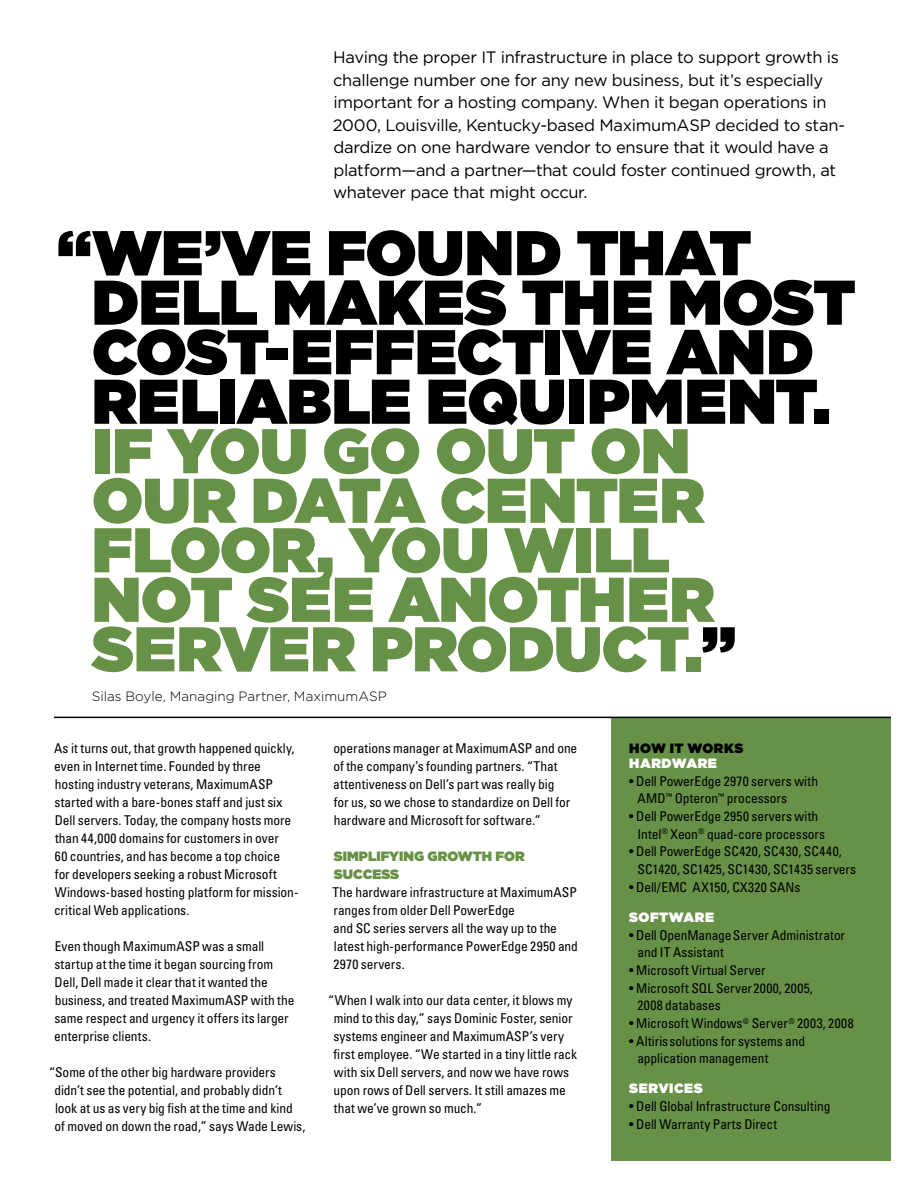
<style>
.page{position:relative;width:918px;height:1188px;background:#fff}
.page>*{position:absolute;margin:0;border:0;box-sizing:border-box;transform-origin:0 0}
.t1{font:900 63px/49.5px "Gotham";letter-spacing:-.005em;color:#000}
.t2{font:900 63px "Gotham";letter-spacing:.01em;color:#679146}
.t3{font:16.5px/22.5px "Gotham";letter-spacing:-.02em;color:#000}
.t4{font:condensed 13.5px/18px "Univers";letter-spacing:-.005em;color:#000}
.t5{font:300 13.5px "Gotham";color:#000}
.t6{font:900 13.5px/18px "Gotham";color:#679146}
.t7{font:900 13.5px "Gotham";letter-spacing:.035em;color:#fff}
.t8{font:condensed 13.5px "Univers";letter-spacing:.015em;color:#000}
.t9{font:900 13.5px "Gotham";color:#000}
.s1{color:#000}
</style>
<div class="page">
<div style="left:612px;top:718px;width:279px;height:443px;background:#679146"></div>
<hr style="left:54px;top:717px;width:837px;height:1px;background:#000">
<p class="t3" style="left:333px;top:46px;width:514px">Having the proper IT infrastructure in place to support growth is challenge number one for any new business, but it’s especially important for a hosting company. When it began operations in 2000, Louisville, Kentucky-based MaximumASP decided to stan&shy;dardize on one hardware vendor to ensure that it would have a platform—and a partner—that could foster continued growth, at whatever pace that might occur.</p>
<h1 class="t1" style="left:57px;top:227px;width:317px">“WE’VE FOUN</h1>
<h1 class="t1" style="left:92px;top:227px;width:764px;text-indent:423px">D THAT<br>DELL MAKES TH E MOST<br>COST-EFFECTIVE AN D<br>RELIABL</h1>
<h1 class="t1" style="left:369px;top:375px;width:191px">E EQUIPM</h1>
<h1 class="t1" style="left:685px;top:375px;width:147px">ENT.</h1>
<h1 class="t2" style="left:92px;top:415px;width:123px">IF YOU</h1>
<h1 class="t2" style="left:323px;top:415px;width:160px">GO OUT</h1>
<h1 class="t2" style="left:590px;top:415px;width:49px">ON</h1>
<h1 class="t2" style="left:92px;top:464px;width:49px">OUR</h1>
<h1 class="t2" style="left:251px;top:464px;width:89px">DATA</h1>
<h1 class="t2" style="left:440px;top:464px;width:264px">CENTER</h1>
<h1 class="t2" style="left:92px;top:514px;width:46px">FLOOR</h1>
<h1 class="t2" style="left:316px;top:514px;width:80px">, YOU</h1>
<h1 class="t2" style="left:504px;top:514px;width:43px">WILL</h1>
<h1 class="t2" style="left:92px;top:563px;width:47px">NOT</h1>
<h1 class="t2" style="left:248px;top:563px;width:190px">SEE ANOTH</h1>
<h1 class="t2" style="left:627px;top:563px;width:87px">ER</h1>
<h1 class="t2" style="left:92px;top:613px;width:324px">SERVER PRO</h1>
<h1 class="t2" style="left:507px;top:613px;width:92px">DUCT</h1>
<h1 class="t2" style="left:684px;top:613px;width:53px">.<span class="s1">”</span></h1>
<p class="t5" style="left:92px;top:689px;width:297px">Silas Boyle, Managing Partner, MaximumASP</p>
<p class="t4" style="left:54px;top:739px;width:246px">As it turns out, that growth happened quickly, even in Internet time. Founded by three hosting industry veterans, MaximumASP started with a bare-bones staff and just six Dell servers. Today, the company hosts more than 44,000 domains for customers in over<br>60 countries, and has become a top choice<br>for developers seeking a robust Microsoft Windows-based hosting platform for mission&shy;critical Web applications.</p>
<p class="t4" style="left:54px;top:937px;width:242px">Even though MaximumASP was a small startup at the time it began sourcing from Dell, Dell made it clear that it wanted the business, and treated MaximumASP with the same respect and urgency it offers its larger enterprise clients.</p>
<p class="t4" style="left:54px;top:1063px;width:252px;text-indent:-5px">“Some of the other big hardware providers didn’t see the potential, and probably didn’t look at us as very big fish at the time and kind of moved on down the road,” says Wade Lewis,</p>
<p class="t4" style="left:333px;top:739px;width:246px">operations manager at MaximumASP and one of the company’s founding partners. “That attentiveness on Dell’s part was really big<br>for us, so we chose to standardize on Dell for hardware and Microsoft for software.”</p>
<p class="t6" style="left:334px;top:847px;width:192px">SIMPLIFYING GROWTH FOR<br>SUCCESS</p>
<p class="t4" style="left:333px;top:883px;width:247px">The hardware infrastructure at MaximumASP ranges from older Dell PowerEdge<br>and SC series servers all the way up to the latest high-performance PowerEdge 2950 and 2970 servers.</p>
<p class="t4" style="left:333px;top:991px;width:245px;text-indent:-5px">“When I walk into our data center, it blows my mind to this day,” says Dominic Foster, senior systems engineer and MaximumASP’s very first employee. “We started in a tiny little rack with six Dell servers, and now we have rows upon rows of Dell servers. It still amazes me that we’ve grown so much.”</p>
<p class="t9" style="left:629px;top:740px;width:25px">HOW</p>
<p class="t9" style="left:670px;top:740px;width:31px">IT WOR</p>
<p class="t9" style="left:724px;top:740px;width:21px">KS</p>
<p class="t7" style="left:629px;top:755px;width:35px">HARDW</p>
<p class="t7" style="left:686px;top:755px;width:32px">ARE</p>
<p class="t4" style="left:638px;top:772px;width:182px;text-indent:-8px">• Dell PowerEdge 2970 servers with<br>AMD<sup>™</sup> Opteron<sup>™</sup> processors</p>
<p class="t4" style="left:637px;top:807px;width:189px;text-indent:-8px">• Dell PowerEdge 2950 servers with<br>Intel<sup>®</sup> Xeon<sup>®</sup> quad-core processors</p>
<p class="t4" style="left:637px;top:843px;width:220px;text-indent:-8px">• Dell PowerEdge SC420, SC430, SC440,<br>SC1420, SC1425, SC1430, SC1435 servers</p>
<p class="t8" style="left:629px;top:878px;width:173px">• Dell/EMC AX150, CX320 SANs</p>
<p class="t7" style="left:629px;top:909px;width:85px">SOFTWARE</p>
<p class="t4" style="left:637px;top:926px;width:209px;text-indent:-8px">• Dell OpenManageServer Administrator and IT Assistant</p>
<p class="t4" style="left:629px;top:961px;width:138px">• Microsoft Virtual Server</p>
<p class="t4" style="left:637px;top:979px;width:177px;text-indent:-8px">• Microsoft SQL Server2000, 2005,<br>2008 databases</p>
<p class="t4" style="left:629px;top:1014px;width:226px">• Microsoft Windows<sup>®</sup> Server<sup>®</sup> 2003, 2008</p>
<p class="t4" style="left:637px;top:1032px;width:169px;text-indent:-8px">• Altirissolutions for systems and application management</p>
<p class="t7" style="left:629px;top:1081px;width:75px">SERVICES</p>
<p class="t4" style="left:629px;top:1097px;width:203px">• Dell Global Infrastructure Consulting</p>
<p class="t4" style="left:629px;top:1115px;width:149px">• Dell Warranty Parts Direct</p>
</div>
